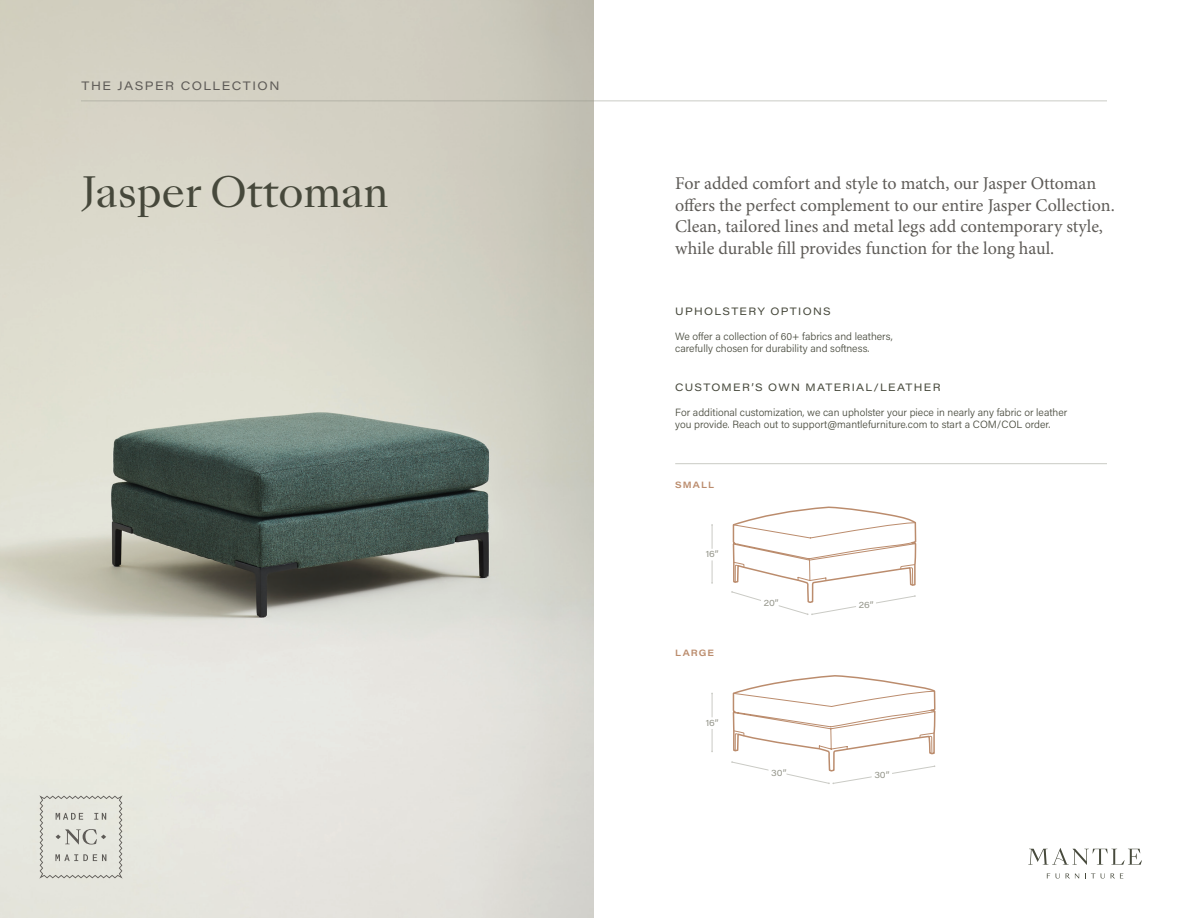
<style>
.page{position:relative;width:1188px;height:918px;background:#fff}
.page>*{position:absolute;margin:0;border:0;box-sizing:border-box;transform-origin:0 0}
.t1{font:40.5px "Sang Bleu Kingdom";color:#46483b}
.t2{font:18px/21.6px "Minion Pro";color:#5e5b57}
.t3{font:12px "Acumin Pro Wide";letter-spacing:.125em;color:#5e5b57}
.t4{font:300 10.5px/12.6px "Acumin Pro";color:#46483b}
.t5{font:10.5px "Acumin Pro Wide";letter-spacing:.125em;color:#46483b}
.t6{font:9px "Acumin Pro Wide";letter-spacing:.005em;color:#94958a}
.t7{font:600 9px "Acumin Pro Wide";letter-spacing:.12em;color:#bb8c6d}
</style>
<div class="page">
<img style="left:0;top:0;width:594px;height:918px">
<hr style="left:81px;top:100px;width:1026px;height:1px;background:#94958a">
<hr style="left:675px;top:463px;width:432px;height:1px;background:#94958a">
<svg style="left:732px;top:463px;width:185px;height:44px"></svg>
<svg style="left:732px;top:507px;width:204px;height:260px"></svg>
<hr style="left:712px;top:525px;width:1px;height:58px;background:#94958a">
<hr style="left:712px;top:693px;width:1px;height:58px;background:#94958a">
<div style="left:706px;top:549px;width:16px;height:11px;background:#fff"></div>
<div style="left:706px;top:717px;width:16px;height:12px;background:#fff"></div>
<svg style="left:731px;top:522px;width:185px;height:93px"></svg>
<svg style="left:731px;top:761px;width:204px;height:23px"></svg>
<div style="left:856px;top:600px;width:20px;height:11px;background:#fff"></div>
<div style="left:872px;top:769px;width:20px;height:12px;background:#fff"></div>
<svg style="left:39px;top:795px;width:84px;height:84px;background:#d7d8d0"></svg>
<svg style="left:1056px;top:873px;width:4px;height:6px"></svg>
<svg style="left:1066px;top:873px;width:13px;height:6px"></svg>
<svg style="left:1085px;top:873px;width:10px;height:6px"></svg>
<svg style="left:1101px;top:873px;width:4px;height:6px"></svg>
<svg style="left:1111px;top:873px;width:12px;height:6px"></svg>
<svg style="left:1028px;top:848px;width:114px;height:17px"></svg>
<p class="t3" style="left:82px;top:78px;width:199px">THE JASPER COLLECTION</p>
<p class="t1" style="left:82px;top:164px;width:308px">Jasper Ottoman</p>
<p class="t2" style="left:675px;top:173px;width:441px">For added comfort and style to match, our Jasper Ottoman offers the perfect complement to our entire Jasper Collection.<br>Clean, tailored lines and metal legs add contemporary style, while durable fill provides function for the long haul.</p>
<p class="t5" style="left:675px;top:303px;width:157px">UPHOLSTERY OPTIONS</p>
<p class="t4" style="left:675px;top:329px;width:219px">We offer a collection of 60+ fabrics and leathers, carefully chosen for durability and softness.</p>
<p class="t5" style="left:675px;top:379px;width:267px">CUSTOMER’S OWN MATERIAL/LEATHER</p>
<p class="t4" style="left:675px;top:405px;width:394px">For additional customization, we can upholster your piece in nearly any fabric or leather</p>
<p class="t4" style="left:675px;top:418px;width:377px">you provide. Reach out to support@mantlefurniture.com to start a COM/COL order.</p>
<p class="t7" style="left:675px;top:478px;width:40px">SMALL</p>
<p class="t6" style="left:706px;top:548px;width:15px">16”</p>
<p class="t7" style="left:675px;top:647px;width:40px">LARGE</p>
<p class="t6" style="left:706px;top:716px;width:15px">16”</p>
<p class="t6" style="left:764px;top:597px;width:16px">20”</p>
<p class="t6" style="left:771px;top:767px;width:17px">30”</p>
<p class="t6" style="left:859px;top:599px;width:16px">26”</p>
<p class="t6" style="left:874px;top:768px;width:17px">30”</p>
</div>
